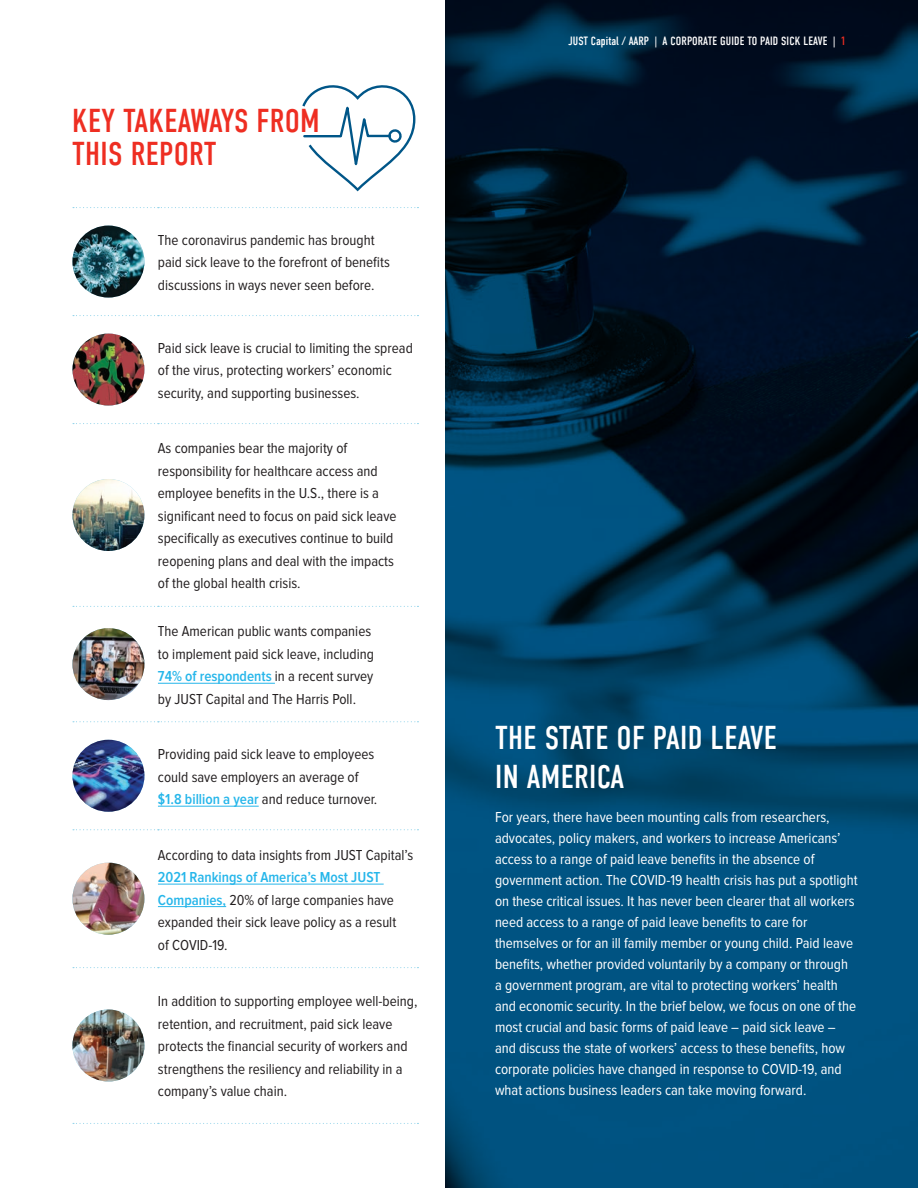
<style>
.page{position:relative;width:918px;height:1188px;background:#fff}
.page>*{position:absolute;margin:0;border:0;box-sizing:border-box;transform-origin:0 0}
.t1{font:33px/39px "DIN Condensed";letter-spacing:.01em;color:#fff}
.t2{font:33px/33px "DIN Condensed";letter-spacing:.01em;color:#ee2e22}
.t3{font:15px/22.5px "Proxima Nova Cond";color:#231f20}
.t4{font:15px/21px "Proxima Nova Cond";color:#fff}
.t5{font:12px "DIN Condensed";letter-spacing:.01em;color:#fff}
.s1{font-weight:600;color:#26b6ea}
.s2{color:#ee2e22}
</style>
<div class="page">
<svg style="left:302px;top:85px;width:114px;height:107px"></svg>
<img style="left:446px;top:0;width:472px;height:1188px">
<svg style="left:73px;top:207px;width:345px;height:1px"></svg>
<svg style="left:73px;top:315px;width:345px;height:1px"></svg>
<svg style="left:73px;top:423px;width:345px;height:1px"></svg>
<svg style="left:73px;top:606px;width:345px;height:1px"></svg>
<svg style="left:73px;top:721px;width:345px;height:1px"></svg>
<svg style="left:73px;top:829px;width:345px;height:1px"></svg>
<svg style="left:73px;top:967px;width:345px;height:1px"></svg>
<svg style="left:73px;top:1123px;width:345px;height:1px"></svg>
<img style="left:72px;top:226px;width:72px;height:72px;border-radius:36px">
<img style="left:72px;top:334px;width:72px;height:72px;border-radius:36px">
<img style="left:72px;top:479px;width:72px;height:72px;border-radius:36px">
<img style="left:72px;top:628px;width:72px;height:72px;border-radius:36px">
<hr style="left:158px;top:683px;width:117px;height:1px;background:#26b6ea">
<img style="left:72px;top:740px;width:72px;height:72px;border-radius:36px">
<hr style="left:158px;top:806px;width:101px;height:1px;background:#26b6ea">
<img style="left:72px;top:863px;width:72px;height:72px;border-radius:36px">
<hr style="left:158px;top:884px;width:226px;height:1px;background:#26b6ea">
<hr style="left:158px;top:906px;width:68px;height:1px;background:#26b6ea">
<img style="left:72px;top:1010px;width:72px;height:72px;border-radius:36px">
<h1 class="t2" style="left:72px;top:104px;width:249px">KEY TAKEAWAYS FROM<br>THIS REPORT</h1>
<p class="t3" style="left:158px;top:229px;width:233px">The coronavirus pandemic has brought paid sick leave to the forefront of benefits discussions in ways never seen before.</p>
<p class="t3" style="left:158px;top:337px;width:256px">Paid sick leave is crucial to limiting the spread of the virus, protecting workers’ economic security, and supporting businesses.</p>
<p class="t3" style="left:158px;top:438px;width:240px">As companies bear the majority of responsibility for healthcare access and employee benefits in the U.S., there is a significant need to focus on paid sick leave specifically as executives continue to build reopening plans and deal with the impacts of the global health crisis.</p>
<p class="t3" style="left:158px;top:621px;width:218px">The American public wants companies to implement paid sick leave, including <span class="s1">74% of respondents</span> in a recent survey by JUST Capital and The Harris Poll.</p>
<p class="t3" style="left:158px;top:744px;width:221px">Providing paid sick leave to employees could save employers an average of <span class="s1">$1.8 billion a year</span> and reduce turnover.</p>
<p class="t3" style="left:158px;top:844px;width:257px">According to data insights from JUST Capital’s</p>
<p class="t3" style="left:158px;top:867px;width:240px"><span class="s1">2021 Rankings of America’s Most JUST Companies,</span> 20% of large companies have expanded their sick leave policy as a result of COVID-19.</p>
<p class="t3" style="left:158px;top:991px;width:261px">In addition to supporting employee well-being, retention, and recruitment, paid sick leave protects the financial security of workers and strengthens the resiliency and reliability in a company’s value chain.</p>
<p class="t5" style="left:569px;top:34px;width:279px">JUST Capital / AARP | A CORPORATE GUIDE TO PAID SICK LEAVE | <span class="s2">1</span></p>
<h1 class="t1" style="left:495px;top:718px;width:283px">THE STATE OF PAID LEAVE<br>IN AMERICA</h1>
<p class="t4" style="left:495px;top:807px;width:364px">For years, there have been mounting calls from researchers, advocates, policy makers, and workers to increase Americans’ access to a range of paid leave benefits in the absence of government action. The COVID-19 health crisis has put a spotlight on these critical issues. It has never been clearer that all workers need access to a range of paid leave benefits to care for themselves or for an ill family member or young child. Paid leave benefits, whether provided voluntarily by a company or through a government program, are vital to protecting workers’ health and economic security. In the brief below, we focus on one of the most crucial and basic forms of paid leave – paid sick leave – and discuss the state of workers’ access to these benefits, how corporate policies have changed in response to COVID-19, and what actions business leaders can take moving forward.</p>
</div>
